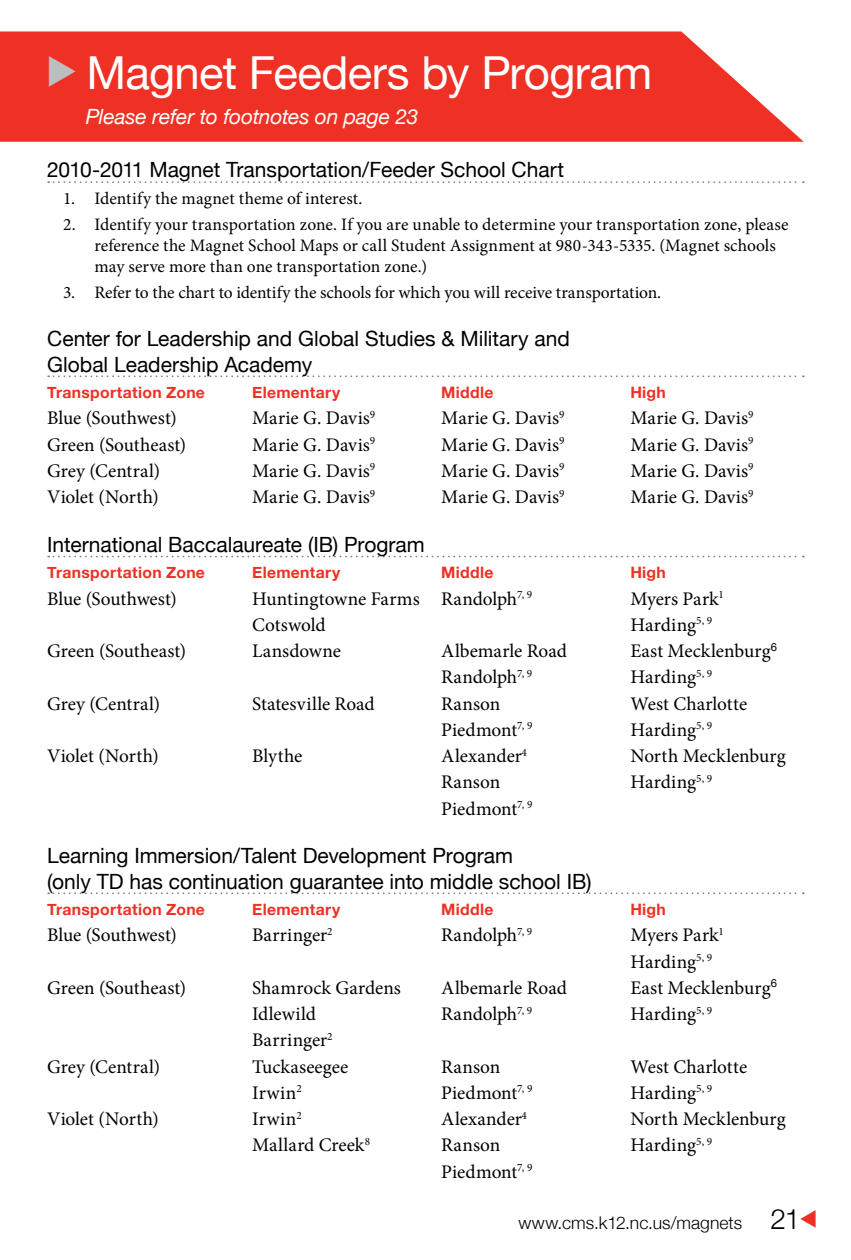
<style>
.page{position:relative;width:851px;height:1260px;background:#fff}
.page>*{position:absolute;margin:0;border:0;box-sizing:border-box;transform-origin:0 0}
.t1{font:45.5px "Helvetica Neue";letter-spacing:-.015em;color:#fff}
.t2{font:21px/25.2px "Helvetica Neue";color:#000}
.t3{font:italic 21px "Helvetica Neue";letter-spacing:-.01em;color:#fff}
.t4{font:19.25px/26.2px "Minion Pro";color:#000}
.t5{font:17.5px/21px "Minion Pro";color:#000}
.t6{font:300 17.5px "Helvetica Neue";letter-spacing:.005em;color:#000}
.t7{font:700 15.75px "Helvetica Neue";letter-spacing:.02em;color:#ee3124}
.s1{font-size:28px}
</style>
<div class="page">
<svg style="left:48px;top:181px;width:755px;height:2px"></svg>
<svg style="left:48px;top:375px;width:755px;height:2px"></svg>
<svg style="left:48px;top:556px;width:755px;height:1px"></svg>
<svg style="left:48px;top:892px;width:755px;height:2px"></svg>
<svg style="left:0;top:32px;width:803px;height:110px;background:#ef4135"></svg>
<svg style="left:49px;top:55px;width:27px;height:31px"></svg>
<h1 class="t1" style="left:87px;top:45px;width:567px">Magnet Feeders by Program</h1>
<p class="t3" style="left:86px;top:104px;width:334px">Please refer to footnotes on page 23</p>
<p class="t2" style="left:47px;top:157px;width:518px">2010-2011 Magnet Transportation/Feeder School Chart</p>
<p class="t5" style="left:63px;top:188px;width:301px">1. Identify the magnet theme of interest.</p>
<p class="t5" style="left:94px;top:214px;width:695px;text-indent:-32px">2. Identify your transportation zone. If you are unable to determine your transportation zone, please reference the Magnet School Maps or call Student Assignment at 980-343-5335. (Magnet schools may serve more than one transportation zone.)</p>
<p class="t5" style="left:63px;top:282px;width:599px">3. Refer to the chart to identify the schools for which you will receive transportation.</p>
<p class="t2" style="left:47px;top:326px;width:524px">Center for Leadership and Global Studies &amp; Military and<br>Global Leadership Academy</p>
<p class="t7" style="left:47px;top:383px;width:159px">Transportation Zone</p>
<p class="t7" style="left:252px;top:383px;width:90px">Elementary</p>
<p class="t7" style="left:441px;top:383px;width:54px">Middle</p>
<p class="t7" style="left:630px;top:383px;width:37px">High</p>
<p class="t4" style="left:47px;top:405px;width:131px">Blue (Southwest)</p>
<p class="t4" style="left:252px;top:405px;width:125px">Marie G. Davis<sup>9</sup></p>
<p class="t4" style="left:441px;top:405px;width:125px">Marie G. Davis<sup>9</sup></p>
<p class="t4" style="left:630px;top:405px;width:125px">Marie G. Davis<sup>9</sup></p>
<p class="t4" style="left:47px;top:431px;width:140px">Green (Southeast)</p>
<p class="t4" style="left:252px;top:431px;width:125px">Marie G. Davis<sup>9</sup></p>
<p class="t4" style="left:441px;top:431px;width:125px">Marie G. Davis<sup>9</sup></p>
<p class="t4" style="left:630px;top:431px;width:125px">Marie G. Davis<sup>9</sup></p>
<p class="t4" style="left:47px;top:458px;width:114px">Grey (Central)</p>
<p class="t4" style="left:252px;top:458px;width:125px">Marie G. Davis<sup>9</sup></p>
<p class="t4" style="left:441px;top:458px;width:125px">Marie G. Davis<sup>9</sup></p>
<p class="t4" style="left:630px;top:458px;width:125px">Marie G. Davis<sup>9</sup></p>
<p class="t4" style="left:47px;top:484px;width:113px">Violet (North)</p>
<p class="t4" style="left:252px;top:484px;width:125px">Marie G. Davis<sup>9</sup></p>
<p class="t4" style="left:441px;top:484px;width:125px">Marie G. Davis<sup>9</sup></p>
<p class="t4" style="left:630px;top:484px;width:125px">Marie G. Davis<sup>9</sup></p>
<p class="t2" style="left:47px;top:532px;width:379px">International Baccalaureate (IB) Program</p>
<p class="t7" style="left:47px;top:563px;width:159px">Transportation Zone</p>
<p class="t7" style="left:252px;top:563px;width:90px">Elementary</p>
<p class="t7" style="left:441px;top:563px;width:54px">Middle</p>
<p class="t7" style="left:630px;top:563px;width:37px">High</p>
<p class="t4" style="left:47px;top:585px;width:131px">Blue (Southwest)</p>
<p class="t4" style="left:252px;top:585px;width:281px">Huntingtowne Farms Randolph<sup>7,</sup> <sup>9</sup></p>
<p class="t4" style="left:630px;top:585px;width:95px">Myers Park<sup>1</sup></p>
<p class="t4" style="left:252px;top:612px;width:75px">Cotswold</p>
<p class="t4" style="left:630px;top:612px;width:83px">Harding<sup>5,</sup> <sup>9</sup></p>
<p class="t4" style="left:47px;top:638px;width:140px">Green (Southeast)</p>
<p class="t4" style="left:252px;top:638px;width:90px">Lansdowne</p>
<p class="t4" style="left:441px;top:638px;width:127px">Albemarle Road</p>
<p class="t4" style="left:630px;top:638px;width:148px">East Mecklenburg<sup>6</sup></p>
<p class="t4" style="left:441px;top:664px;width:92px">Randolph<sup>7,</sup> <sup>9</sup></p>
<p class="t4" style="left:630px;top:664px;width:83px">Harding<sup>5,</sup> <sup>9</sup></p>
<p class="t4" style="left:47px;top:690px;width:114px">Grey (Central)</p>
<p class="t4" style="left:252px;top:690px;width:124px">Statesville Road</p>
<p class="t4" style="left:441px;top:690px;width:60px">Ranson</p>
<p class="t4" style="left:630px;top:690px;width:118px">West Charlotte</p>
<p class="t4" style="left:441px;top:717px;width:93px">Piedmont<sup>7,</sup> <sup>9</sup></p>
<p class="t4" style="left:630px;top:717px;width:83px">Harding<sup>5,</sup> <sup>9</sup></p>
<p class="t4" style="left:47px;top:743px;width:113px">Violet (North)</p>
<p class="t4" style="left:252px;top:743px;width:52px">Blythe</p>
<p class="t4" style="left:441px;top:743px;width:87px">Alexander<sup>4</sup></p>
<p class="t4" style="left:630px;top:743px;width:157px">North Mecklenburg</p>
<p class="t4" style="left:441px;top:769px;width:60px">Ranson</p>
<p class="t4" style="left:630px;top:769px;width:83px">Harding<sup>5,</sup> <sup>9</sup></p>
<p class="t4" style="left:441px;top:795px;width:93px">Piedmont<sup>7,</sup> <sup>9</sup></p>
<p class="t2" style="left:47px;top:843px;width:546px">Learning Immersion/Talent Development Program<br>(only TD has continuation guarantee into middle school IB)</p>
<p class="t7" style="left:47px;top:900px;width:159px">Transportation Zone</p>
<p class="t7" style="left:252px;top:900px;width:90px">Elementary</p>
<p class="t7" style="left:441px;top:900px;width:54px">Middle</p>
<p class="t7" style="left:630px;top:900px;width:37px">High</p>
<p class="t4" style="left:47px;top:922px;width:131px">Blue (Southwest)</p>
<p class="t4" style="left:252px;top:922px;width:82px">Barringer<sup>2</sup></p>
<p class="t4" style="left:441px;top:922px;width:92px">Randolph<sup>7,</sup> <sup>9</sup></p>
<p class="t4" style="left:630px;top:922px;width:95px">Myers Park<sup>1<br></sup>Harding<sup>5,</sup> <sup>9</sup></p>
<p class="t4" style="left:47px;top:975px;width:140px">Green (Southeast)</p>
<p class="t4" style="left:252px;top:975px;width:150px">Shamrock Gardens</p>
<p class="t4" style="left:441px;top:975px;width:127px">Albemarle Road</p>
<p class="t4" style="left:630px;top:975px;width:148px">East Mecklenburg<sup>6</sup></p>
<p class="t4" style="left:252px;top:1001px;width:65px">Idlewild</p>
<p class="t4" style="left:441px;top:1001px;width:92px">Randolph<sup>7,</sup> <sup>9</sup></p>
<p class="t4" style="left:630px;top:1001px;width:83px">Harding<sup>5,</sup> <sup>9</sup></p>
<p class="t4" style="left:252px;top:1027px;width:82px">Barringer<sup>2</sup></p>
<p class="t4" style="left:47px;top:1053px;width:114px">Grey (Central)</p>
<p class="t4" style="left:252px;top:1053px;width:97px">Tuckaseegee</p>
<p class="t4" style="left:441px;top:1053px;width:60px">Ranson</p>
<p class="t4" style="left:630px;top:1053px;width:118px">West Charlotte</p>
<p class="t4" style="left:252px;top:1080px;width:51px">Irwin<sup>2</sup></p>
<p class="t4" style="left:441px;top:1080px;width:93px">Piedmont<sup>7,</sup> <sup>9</sup></p>
<p class="t4" style="left:630px;top:1080px;width:83px">Harding<sup>5,</sup> <sup>9</sup></p>
<p class="t4" style="left:47px;top:1106px;width:113px">Violet (North)</p>
<p class="t4" style="left:252px;top:1106px;width:51px">Irwin<sup>2</sup></p>
<p class="t4" style="left:441px;top:1106px;width:87px">Alexander<sup>4</sup></p>
<p class="t4" style="left:630px;top:1106px;width:157px">North Mecklenburg</p>
<p class="t4" style="left:252px;top:1132px;width:119px">Mallard Creek<sup>8</sup></p>
<p class="t4" style="left:441px;top:1132px;width:60px">Ranson</p>
<p class="t4" style="left:630px;top:1132px;width:83px">Harding<sup>5,</sup> <sup>9</sup></p>
<p class="t4" style="left:441px;top:1158px;width:93px">Piedmont<sup>7,</sup> <sup>9</sup></p>
<p class="t6" style="left:518px;top:1212px;width:283px">www.cms.k12.nc.us/magnets <span class="s1">21</span></p>
</div>
